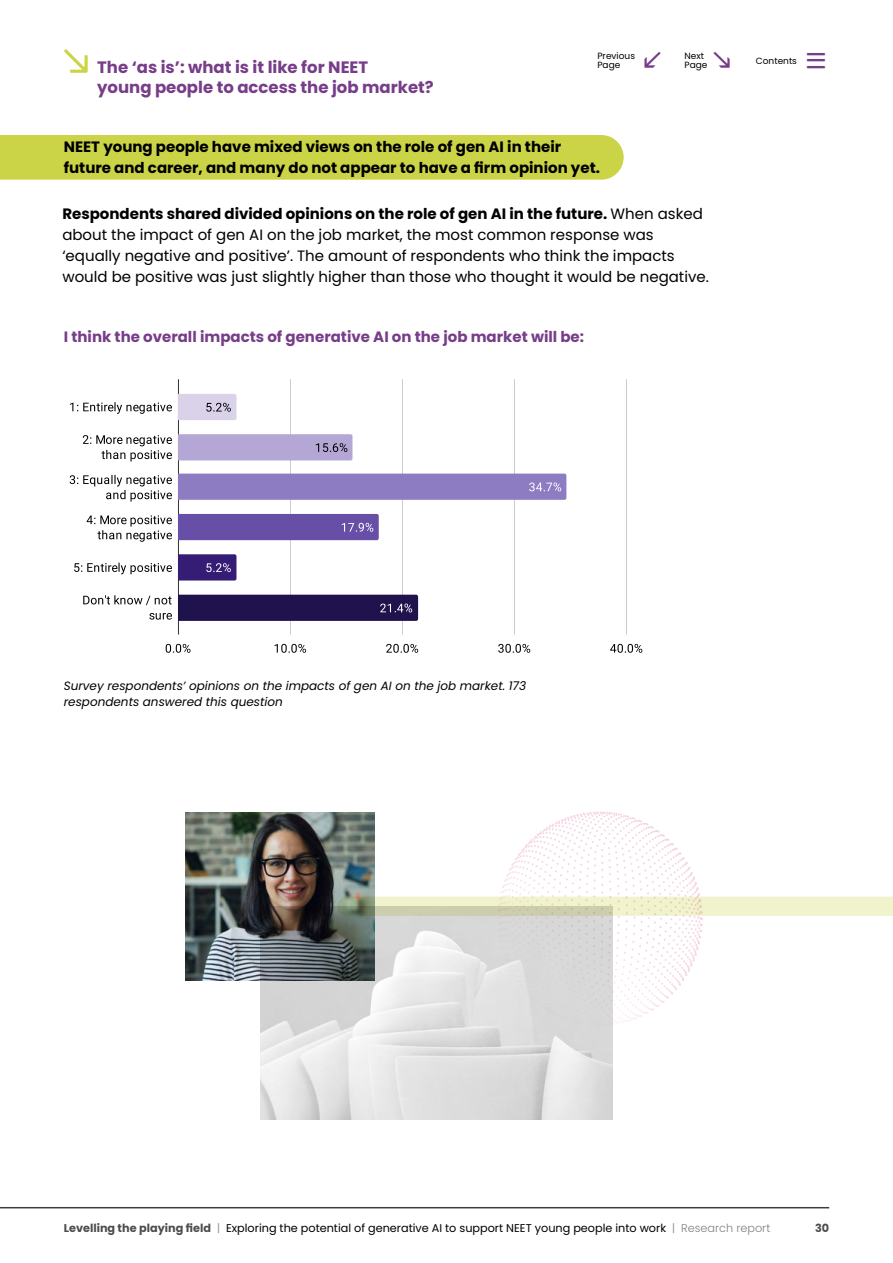
<style>
.page{position:relative;width:893px;height:1263px;background:#fff}
.page>*{position:absolute;margin:0;border:0;box-sizing:border-box;transform-origin:0 0}
.t1{font:25.65px "Poppins";color:#773d89}
.t2{font:700 16.5px/19.8px "Poppins";color:#773d89}
.t3{font:15px/21px "Poppins";color:#000}
.t4{font:700 15px/21px "Poppins";color:#000}
.t5{font:700 15px "Poppins";color:#773d89}
.t6{font:italic 12px/16.5px "Poppins";color:#000}
.t7{font:11.25px "Poppins";color:#000}
.t8{font:700 11.25px "Poppins";color:#4d4d4d}
.t9{font:9px/9px "Poppins";color:#000}
.s1{color:#773d89}
.s2{font-weight:700}
.s3{font-weight:700;color:#4d4d4d}
.s4{font-weight:300;color:#808080}
</style>
<div class="page">
<img style="left:260px;top:980px;width:353px;height:139px">
<img style="left:185px;top:813px;width:152px;height:167px">
<div style="left:0;top:135px;width:624px;height:45px;background:#cbd446"></div>
<hr style="left:178px;top:379px;width:1px;height:255px;background:#333">
<hr style="left:290px;top:379px;width:1px;height:255px;background:#ccc">
<hr style="left:402px;top:379px;width:1px;height:255px;background:#ccc">
<hr style="left:514px;top:379px;width:1px;height:255px;background:#ccc">
<hr style="left:626px;top:379px;width:1px;height:255px;background:#ccc">
<svg style="left:178px;top:394px;width:58px;height:26px;background:#d0c9df"></svg>
<svg style="left:178px;top:434px;width:174px;height:26px;background:#b1a4d2"></svg>
<svg style="left:178px;top:473px;width:388px;height:27px;background:#9280c5"></svg>
<div style="left:178px;top:514px;width:201px;height:26px;background:#674ea7"></div>
<svg style="left:178px;top:554px;width:58px;height:26px;background:#3f277c"></svg>
<svg style="left:178px;top:594px;width:240px;height:27px;background:#281b53"></svg>
<svg style="left:70px;top:402px;width:102px;height:12px"></svg>
<svg style="left:83px;top:435px;width:89px;height:26px"></svg>
<svg style="left:70px;top:475px;width:102px;height:27px"></svg>
<svg style="left:87px;top:515px;width:85px;height:27px"></svg>
<svg style="left:74px;top:563px;width:98px;height:11px"></svg>
<svg style="left:83px;top:595px;width:89px;height:10px"></svg>
<svg style="left:149px;top:613px;width:23px;height:7px"></svg>
<svg style="left:166px;top:644px;width:24px;height:9px"></svg>
<svg style="left:275px;top:644px;width:31px;height:9px"></svg>
<svg style="left:386px;top:644px;width:32px;height:9px"></svg>
<svg style="left:498px;top:644px;width:32px;height:9px"></svg>
<svg style="left:610px;top:644px;width:32px;height:9px"></svg>
<svg style="left:64px;top:49px;width:24px;height:24px"></svg>
<svg style="left:337px;top:811px;width:556px;height:215px"></svg>
<hr style="left:0;top:1207px;width:829px;height:1px;background:#3c3c3c">
<p class="t2" style="left:97px;top:57px;width:338px">The ‘as is’: what is it like for NEET<br>young people to access the job market?</p>
<p class="t9" style="left:597px;top:51px;width:39px">Previous<br>Page</p>
<p class="t9" style="left:684px;top:51px;width:24px;text-indent:-42px"><span class="s1">●</span> Next<br>Page</p>
<p class="t9" style="left:756px;top:56px;width:43px">Contents</p>
<h1 class="t1" style="left:831px;top:51px;width:21px;rotate:90deg">III</h1>
<p class="t4" style="left:64px;top:137px;width:538px">NEET young people have mixed views on the role of gen AI in their future and career, and many do not appear to have a firm opinion yet.</p>
<p class="t3" style="left:62px;top:203px;width:648px"><span class="s2">Respondents shared divided opinions on the role of gen AI in the future.</span> When asked about the impact of gen AI on the job market, the most common response was ‘equally negative and positive’. The amount of respondents who think the impacts would be positive was just slightly higher than those who thought it would be negative.</p>
<p class="t5" style="left:64px;top:328px;width:522px">I think the overall impacts of generative AI on the job market will be:</p>
<p class="t6" style="left:64px;top:677px;width:464px">Survey respondents’ opinions on the impacts of gen AI on the job market. 173 respondents answered this question</p>
<p class="t7" style="left:64px;top:1222px;width:708px"><span class="s3">Levelling the playing field</span> <span class="s4">|</span> Exploring the potential of generative AI to support NEET young people into work <span class="s4">| Research report</span></p>
<p class="t8" style="left:815px;top:1222px;width:16px">30</p>
</div>
